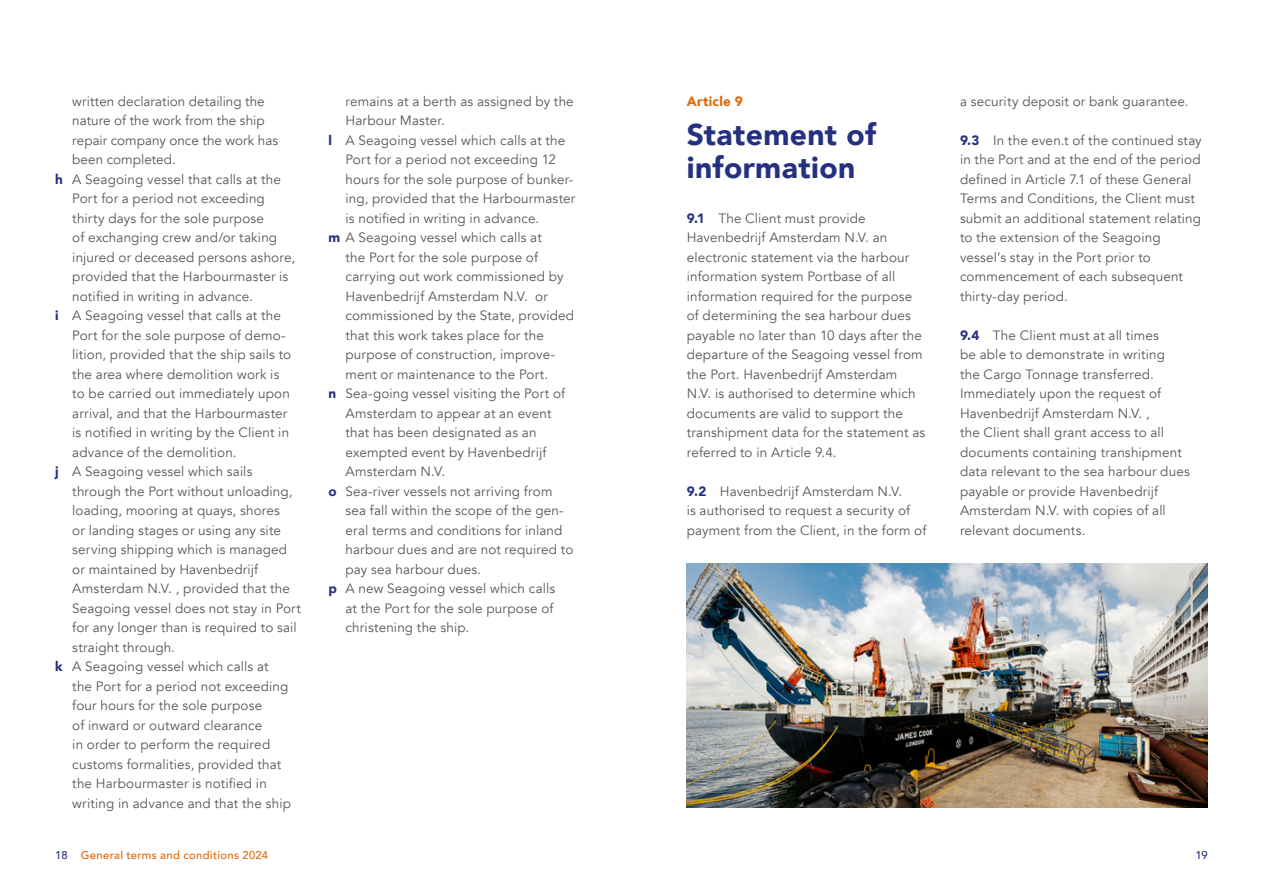
<style>
.page{position:relative;width:1263px;height:893px;background:#fff}
.page>*{position:absolute;margin:0;border:0;box-sizing:border-box;transform-origin:0 0}
.t1{font:900 30px/33px "Avenir";letter-spacing:.015em;color:#253081}
.t2{font:13.5px/19.5px "Avenir";letter-spacing:.01em;color:#575756}
.t3{font:900 13.5px "Avenir";letter-spacing:.02em;color:#e06605}
.t4{font:500 11.25px "Avenir";letter-spacing:.03em;color:#e06605}
.t5{font:500 11.25px "Avenir";color:#253081}
.s1{font-weight:900;color:#253081}
.s2{color:#253081}
</style>
<div class="page">
<img style="left:687px;top:563px;width:521px;height:245px">
<p class="t2" style="left:72px;top:92px;width:194px">written declaration detailing the</p>
<p class="t2" style="left:72px;top:111px;width:194px">nature of the work from the ship</p>
<p class="t2" style="left:72px;top:131px;width:207px">repair company once the work has</p>
<p class="t2" style="left:72px;top:150px;width:105px">been completed.</p>
<p class="t2" style="left:55px;top:170px;width:227px"><span class="s1">h</span> A Seagoing vessel that calls at the</p>
<p class="t2" style="left:72px;top:189px;width:194px">Port for a period not exceeding</p>
<p class="t2" style="left:72px;top:209px;width:193px">thirty days for the sole purpose</p>
<p class="t2" style="left:72px;top:228px;width:206px">of exchanging crew and/or taking</p>
<p class="t2" style="left:72px;top:248px;width:224px">injured or deceased persons ashore,</p>
<p class="t2" style="left:72px;top:267px;width:218px">provided that the Harbourmaster is</p>
<p class="t2" style="left:72px;top:287px;width:182px">notified in writing in advance.</p>
<p class="t2" style="left:55px;top:306px;width:227px"><span class="s1">i</span> A Seagoing vessel that calls at the</p>
<p class="t2" style="left:72px;top:326px;width:215px">Port for the sole purpose of demo-</p>
<p class="t2" style="left:72px;top:345px;width:221px">lition, provided that the ship sails to</p>
<p class="t2" style="left:72px;top:365px;width:209px">the area where demolition work is</p>
<p class="t2" style="left:72px;top:384px;width:219px">to be carried out immediately upon</p>
<p class="t2" style="left:72px;top:404px;width:217px">arrival, and that the Harbourmaster</p>
<p class="t2" style="left:72px;top:423px;width:218px">is notified in writing by the Client in</p>
<p class="t2" style="left:72px;top:443px;width:166px">advance of the demolition.</p>
<p class="t2" style="left:55px;top:462px;width:199px"><span class="s1">j</span> A Seagoing vessel which sails</p>
<p class="t2" style="left:72px;top:482px;width:222px">through the Port without unloading,</p>
<p class="t2" style="left:72px;top:501px;width:209px">loading, mooring at quays, shores</p>
<p class="t2" style="left:72px;top:521px;width:210px">or landing stages or using any site</p>
<p class="t2" style="left:72px;top:540px;width:216px">serving shipping which is managed</p>
<p class="t2" style="left:72px;top:560px;width:187px">or maintained by Havenbedrijf</p>
<p class="t2" style="left:72px;top:579px;width:219px">Amsterdam N.V. , provided that the</p>
<p class="t2" style="left:72px;top:599px;width:230px">Seagoing vessel does not stay in Port</p>
<p class="t2" style="left:72px;top:618px;width:226px">for any longer than is required to sail</p>
<p class="t2" style="left:72px;top:638px;width:104px">straight through.</p>
<p class="t2" style="left:55px;top:657px;width:215px"><span class="s1">k</span> A Seagoing vessel which calls at</p>
<p class="t2" style="left:72px;top:677px;width:218px">the Port for a period not exceeding</p>
<p class="t2" style="left:72px;top:696px;width:191px">four hours for the sole purpose</p>
<p class="t2" style="left:72px;top:716px;width:191px">of inward or outward clearance</p>
<p class="t2" style="left:72px;top:735px;width:199px">in order to perform the required</p>
<p class="t2" style="left:72px;top:755px;width:211px">customs formalities, provided that</p>
<p class="t2" style="left:72px;top:774px;width:196px">the Harbourmaster is notified in</p>
<p class="t2" style="left:72px;top:794px;width:220px">writing in advance and that the ship</p>
<p class="t2" style="left:345px;top:92px;width:230px">remains at a berth as assigned by the</p>
<p class="t2" style="left:345px;top:111px;width:101px">Harbour Master.</p>
<p class="t2" style="left:328px;top:130px;width:238px"><span class="s1">l</span> A Seagoing vessel which calls at the</p>
<p class="t2" style="left:345px;top:150px;width:212px">Port for a period not exceeding 12</p>
<p class="t2" style="left:345px;top:169px;width:229px">hours for the sole purpose of bunker-</p>
<p class="t2" style="left:345px;top:189px;width:231px">ing, provided that the Harbourmaster</p>
<p class="t2" style="left:345px;top:208px;width:195px">is notified in writing in advance.</p>
<p class="t2" style="left:328px;top:228px;width:215px"><span class="s1">m</span> A Seagoing vessel which calls at</p>
<p class="t2" style="left:345px;top:247px;width:194px">the Port for the sole purpose of</p>
<p class="t2" style="left:345px;top:267px;width:220px">carrying out work commissioned by</p>
<p class="t2" style="left:345px;top:286px;width:204px">Havenbedrijf Amsterdam N.V. or</p>
<p class="t2" style="left:345px;top:306px;width:230px">commissioned by the State, provided</p>
<p class="t2" style="left:345px;top:325px;width:200px">that this work takes place for the</p>
<p class="t2" style="left:345px;top:345px;width:211px">purpose of construction, improve-</p>
<p class="t2" style="left:345px;top:364px;width:204px">ment or maintenance to the Port.</p>
<p class="t2" style="left:328px;top:384px;width:238px"><span class="s1">n</span> Sea-going vessel visiting the Port of</p>
<p class="t2" style="left:345px;top:403px;width:207px">Amsterdam to appear at an event</p>
<p class="t2" style="left:345px;top:423px;width:193px">that has been designated as an</p>
<p class="t2" style="left:345px;top:442px;width:202px">exempted event by Havenbedrijf</p>
<p class="t2" style="left:345px;top:462px;width:101px">Amsterdam N.V.</p>
<p class="t2" style="left:328px;top:481px;width:226px"><span class="s1">o</span> Sea-river vessels not arriving from</p>
<p class="t2" style="left:345px;top:501px;width:220px">sea fall within the scope of the gen-</p>
<p class="t2" style="left:345px;top:520px;width:219px">eral terms and conditions for inland</p>
<p class="t2" style="left:345px;top:540px;width:229px">harbour dues and are not required to</p>
<p class="t2" style="left:345px;top:559px;width:137px">pay sea harbour dues.</p>
<p class="t2" style="left:328px;top:579px;width:228px"><span class="s1">p</span> A new Seagoing vessel which calls</p>
<p class="t2" style="left:345px;top:598px;width:209px">at the Port for the sole purpose of</p>
<p class="t2" style="left:345px;top:618px;width:125px">christening the ship.</p>
<p class="t3" style="left:687px;top:89px;width:58px">Article 9</p>
<h1 class="t1" style="left:687px;top:117px;width:191px">Statement of information</h1>
<p class="t2" style="left:687px;top:209px;width:240px"><span class="s1">9.1</span> The Client must provide Havenbedrijf Amsterdam N.V. an electronic statement via the harbour information system Portbase of all information required for the purpose of determining the sea harbour dues payable no later than 10 days after the departure of the Seagoing vessel from the Port. Havenbedrijf Amsterdam N.V. is authorised to determine which documents are valid to support the transhipment data for the statement as referred to in Article 9.4.</p>
<p class="t2" style="left:687px;top:482px;width:241px"><span class="s1">9.2</span> Havenbedrijf Amsterdam N.V.<br>is authorised to request a security of payment from the Client, in the form of</p>
<p class="t2" style="left:960px;top:92px;width:230px">a security deposit or bank guarantee.</p>
<p class="t2" style="left:960px;top:131px;width:243px"><span class="s1">9.3</span> In the even.t of the continued stay in the Port and at the end of the period defined in Article 7.1 of these General Terms and Conditions, the Client must submit an additional statement relating to the extension of the Seagoing vessel’s stay in the Port prior to commencement of each subsequent thirty-day period.</p>
<p class="t2" style="left:960px;top:326px;width:231px"><span class="s1">9.4</span> The Client must at all times<br>be able to demonstrate in writing<br>the Cargo Tonnage transferred.<br>Immediately upon the request of<br>Havenbedrijf Amsterdam N.V. ,<br>the Client shall grant access to all documents containing transhipment data relevant to the sea harbour dues payable or provide Havenbedrijf<br>Amsterdam N.V. with copies of all relevant documents.</p>
<p class="t4" style="left:55px;top:845px;width:214px"><span class="s2">18</span> General terms and conditions 2024</p>
<p class="t5" style="left:1195px;top:845px;width:14px">19</p>
</div>
